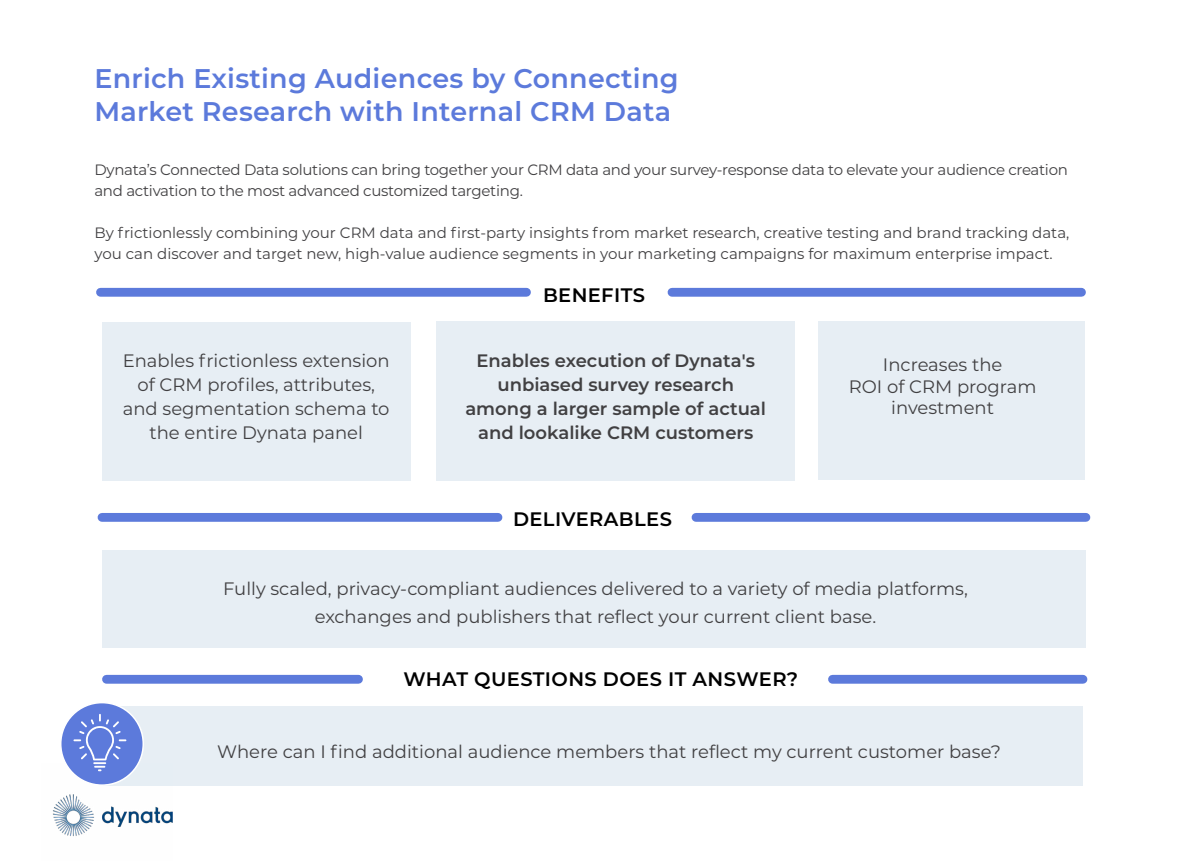
<style>
.page{position:relative;width:1188px;height:864px;background:#fff}
.page>*{position:absolute;margin:0;border:0;box-sizing:border-box;transform-origin:0 0}
.t1{font:600 27px/33px "Montserrat";letter-spacing:.01em;color:#5c7adb}
.t2{font:600 19.5px "Montserrat";letter-spacing:.02em;color:#000}
.t3{font:18px/24px "Montserrat";color:#414042;text-align:center}
.t4{font:600 18px/24px "Montserrat";color:#414042;text-align:center}
.t5{font:15px/21px "Montserrat";letter-spacing:-.01em;color:#414042}
</style>
<div class="page">
<img style="left:53px;top:794px;width:120px;height:43px">
<div style="left:102px;top:551px;width:984px;height:97px;background:#e7eef4"></div>
<div style="left:102px;top:322px;width:308px;height:159px;background:#e7eef4"></div>
<div style="left:100px;top:288px;width:426px;height:9px;background:#5c7adb"></div>
<div style="left:672px;top:288px;width:410px;height:9px;background:#5c7adb"></div>
<div style="left:102px;top:513px;width:396px;height:9px;background:#5c7adb"></div>
<div style="left:696px;top:513px;width:390px;height:9px;background:#5c7adb"></div>
<div style="left:106px;top:675px;width:252px;height:9px;background:#5c7adb"></div>
<div style="left:832px;top:675px;width:251px;height:9px;background:#5c7adb"></div>
<div style="left:104px;top:707px;width:979px;height:79px;background:#e7eef4"></div>
<div style="left:61px;top:703px;width:82px;height:82px;background:#5c7adb;border-radius:50%"></div>
<div style="left:60px;top:702px;width:84px;height:84px;border:2px solid #fff;border-radius:50%"></div>
<div style="left:436px;top:322px;width:359px;height:159px;background:#e7eef4"></div>
<div style="left:818px;top:322px;width:266px;height:158px;background:#e7eef4"></div>
<svg style="left:73px;top:714px;width:53px;height:57px"></svg>
<h1 class="t1" style="left:94px;top:61px;width:586px">Enrich Existing Audiences by Connecting<br>Market Research with Internal CRM Data</h1>
<p class="t5" style="left:94px;top:158px;width:975px">Dynata’s Connected Data solutions can bring together your CRM data and your survey-response data to elevate your audience creation and activation to the most advanced customized targeting.</p>
<p class="t5" style="left:94px;top:221px;width:976px">By frictionlessly combining your CRM data and first-party insights from market research, creative testing and brand tracking data, you can discover and target new, high-value audience segments in your marketing campaigns for maximum enterprise impact.</p>
<p class="t3" style="left:123px;top:348px;width:268px">Enables frictionless extension of CRM profiles, attributes, and segmentation schema to the entire Dynata panel</p>
<h2 class="t2" style="left:543px;top:281px;width:104px">BENEFITS</h2>
<p class="t4" style="left:465px;top:348px;width:302px">Enables execution of Dynata's unbiased survey research among a larger sample of actual and lookalike CRM customers</p>
<p class="t3" style="left:849px;top:353px;width:189px;line-height:21.6px">Increases the<br>ROI of CRM program investment</p>
<h2 class="t2" style="left:513px;top:505px;width:160px">DELIVERABLES</h2>
<p class="t3" style="left:223px;top:574px;width:746px;line-height:28.5px">Fully scaled, privacy-compliant audiences delivered to a variety of media platforms, exchanges and publishers that reflect your current client base.</p>
<h2 class="t2" style="left:404px;top:665px;width:396px">WHAT QUESTIONS DOES IT ANSWER?</h2>
<p class="t3" style="left:217px;top:739px;width:785px">Where can I find additional audience members that reflect my current customer base?</p>
</div>
